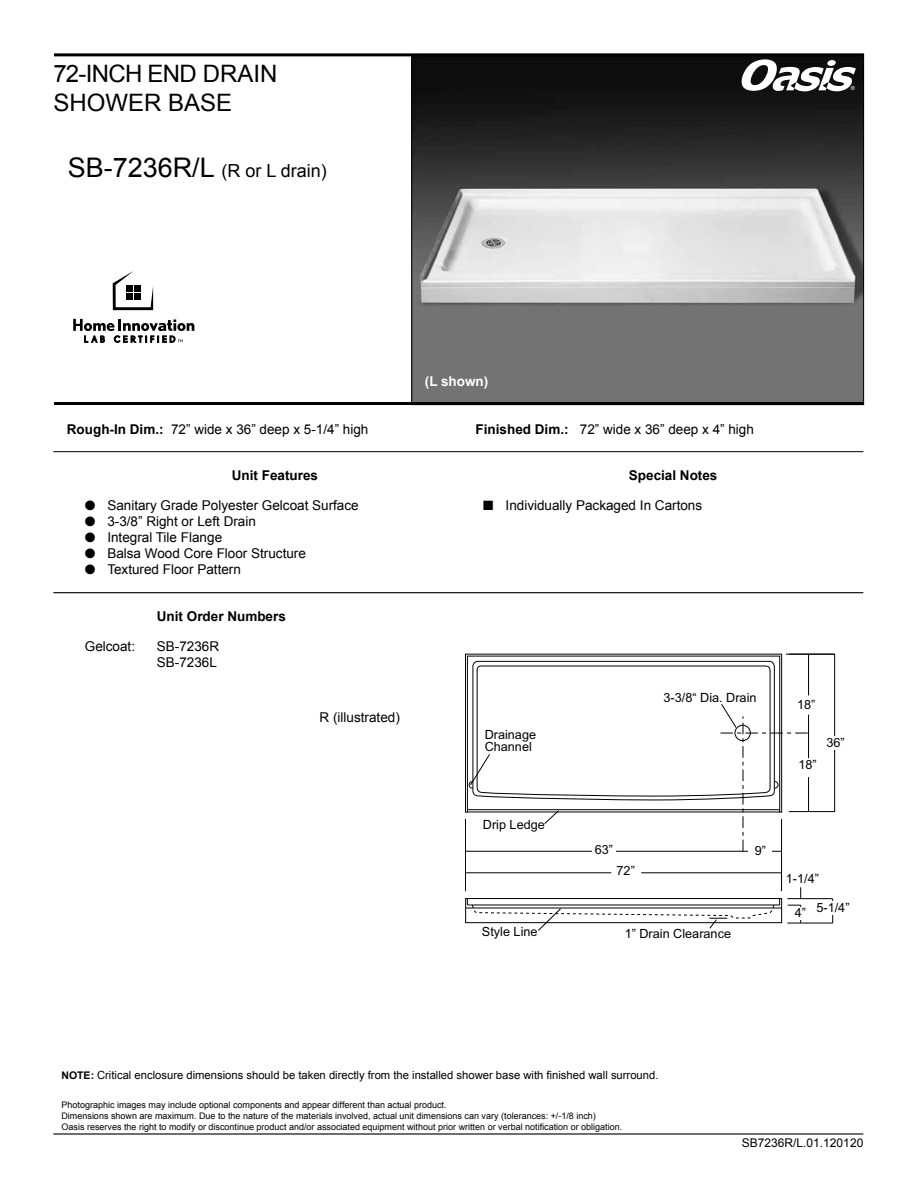
<style>
.page{position:relative;width:918px;height:1188px;background:#fff}
.page>*{position:absolute;margin:0;border:0;box-sizing:border-box;transform-origin:0 0}
.t1{font:24px/28.8px "Arial";color:#000}
.t2{font:18px "Arial";color:#000}
.t3{font:13.5px/16.2px "Arial";color:#000}
.t4{font:700 13.5px "Arial";color:#000}
.t5{font:700 13.5px "Arial";color:#fff}
.t6{font:12.6px/12.8px "Arial";color:#000}
.t7{font:12px "Arial";color:#000}
.t8{font:11.25px "Arial";color:#000}
.t9{font:9px/10.8px "Arial";color:#000}
.t10{font:5.55px "Arial";color:#fff}
.s1{font-size:27px}
.s2{font-weight:700}
.s3{font-weight:700;font-size:10.5px}
</style>
<div class="page">
<hr style="left:465px;top:851px;width:317px;height:1px;background:#000">
<hr style="left:465px;top:819px;width:1px;height:72px;background:#000">
<hr style="left:465px;top:872px;width:146px;height:1px;background:#000">
<svg style="left:470px;top:654px;width:365px;height:277px"></svg>
<div style="left:749px;top:844px;width:23px;height:13px;background:#fff"></div>
<hr style="left:53px;top:592px;width:810px;height:1px;background:#000">
<hr style="left:53px;top:451px;width:810px;height:1px;background:#000">
<img style="left:413px;top:56px;width:449px;height:346px">
<hr style="left:53px;top:1133px;width:810px;height:2px;background:#000">
<svg style="left:113px;top:271px;width:40px;height:39px"></svg>
<svg style="left:73px;top:319px;width:121px;height:24px"></svg>
<svg style="left:742px;top:59px;width:114px;height:32px"></svg>
<hr style="left:54px;top:402px;width:810px;height:3px;background:#000">
<hr style="left:54px;top:53px;width:810px;height:3px;background:#000">
<h1 class="t1" style="left:53px;top:60px;width:226px">72-INCH END DRAIN<br>SHOWER BASE</h1>
<h2 class="t2" style="left:68px;top:159px;width:260px"><span class="s1">SB-7236R/L</span> (R or L drain)</h2>
<p class="t10" style="left:851px;top:85px;width:6px">®</p>
<h3 class="t5" style="left:425px;top:373px;width:65px">(L shown)</h3>
<h3 class="t3" style="left:67px;top:421px;width:303px"><span class="s2">Rough-In Dim.:</span> 72” wide x 36” deep x 5-1/4” high</h3>
<h3 class="t3" style="left:476px;top:421px;width:280px"><span class="s2">Finished Dim.:</span> 72” wide x 36” deep x 4” high</h3>
<h3 class="t4" style="left:629px;top:466px;width:90px">Special Notes</h3>
<h3 class="t3" style="left:483px;top:497px;width:221px">■ Individually Packaged In Cartons</h3>
<h3 class="t4" style="left:232px;top:466px;width:88px">Unit Features</h3>
<h3 class="t3" style="left:85px;top:497px;width:275px">● Sanitary Grade Polyester Gelcoat Surface</h3>
<h3 class="t3" style="left:85px;top:513px;width:173px">● 3-3/8” Right or Left Drain</h3>
<h3 class="t3" style="left:85px;top:529px;width:139px">● Integral Tile Flange</h3>
<h3 class="t3" style="left:85px;top:545px;width:223px">● Balsa Wood Core Floor Structure</h3>
<h3 class="t3" style="left:85px;top:562px;width:158px">● Textured Floor Pattern</h3>
<h3 class="t4" style="left:157px;top:607px;width:131px">Unit Order Numbers</h3>
<h3 class="t3" style="left:85px;top:638px;width:52px">Gelcoat:</h3>
<h3 class="t3" style="left:157px;top:638px;width:64px">SB-7236R<br>SB-7236L</h3>
<h3 class="t3" style="left:320px;top:710px;width:82px">R (illustrated)</h3>
<h3 class="t6" style="left:485px;top:728px;width:53px">Drainage<br>Channel</h3>
<h3 class="t6" style="left:483px;top:818px;width:63px">Drip Ledge</h3>
<h3 class="t6" style="left:664px;top:691px;width:94px">3-3/8“ Dia. Drain</h3>
<h3 class="t6" style="left:595px;top:844px;width:20px">63”</h3>
<h3 class="t6" style="left:617px;top:865px;width:20px">72”</h3>
<h3 class="t6" style="left:755px;top:844px;width:13px">9”</h3>
<h3 class="t6" style="left:482px;top:925px;width:57px">Style Line</h3>
<h3 class="t6" style="left:625px;top:927px;width:108px">1” Drain Clearance</h3>
<h3 class="t6" style="left:797px;top:698px;width:20px">18”</h3>
<h3 class="t6" style="left:798px;top:759px;width:20px">18”</h3>
<h3 class="t6" style="left:826px;top:737px;width:20px">36”</h3>
<h3 class="t6" style="left:786px;top:873px;width:35px">1-1/4”</h3>
<h3 class="t6" style="left:816px;top:901px;width:35px">5-1/4”</h3>
<h3 class="t6" style="left:795px;top:907px;width:13px">4”</h3>
<p class="t8" style="left:62px;top:1067px;width:599px"><span class="s3">NOTE:</span> Critical enclosure dimensions should be taken directly from the installed shower base with finished wall surround.</p>
<p class="t9" style="left:62px;top:1100px;width:562px">Photographic images may include optional components and appear different than actual product.<br>Dimensions shown are maximum. Due to the nature of the materials involved, actual unit dimensions can vary (tolerances: +/-1/8 inch)<br>Oasis reserves the right to modify or discontinue product and/or associated equipment without prior written or verbal notification or obligation.</p>
<h3 class="t7" style="left:742px;top:1135px;width:123px">SB7236R/L.01.120120</h3>
</div>
